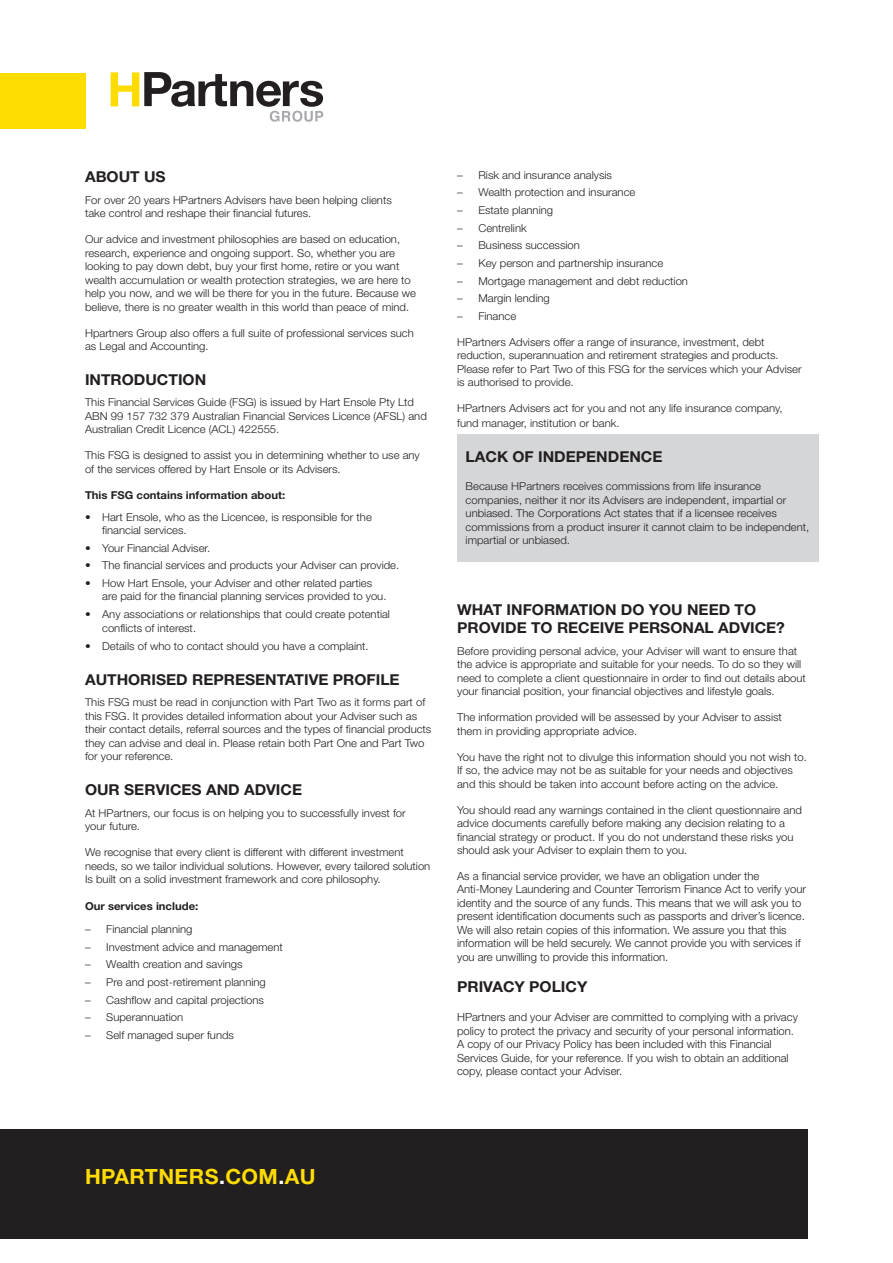
<style>
.page{position:relative;width:893px;height:1263px;background:#fff}
.page>*{position:absolute;margin:0;border:0;box-sizing:border-box;transform-origin:0 0}
.t1{font:700 21px "Helvetica Neue";letter-spacing:.02em;color:#ffdc01}
.HEADING_1{font:700 15px/18px "Helvetica Neue";color:#231f20;scale:1.04 1}
.BODY_COPY{font:700 15px "Helvetica Neue";color:#231f20;scale:1.04 1}
.BODY_COPY-2{font:300 11.25px/13.5px "Helvetica Neue";color:#231f20}
.BODY_COPY-3{font:300 10.95px/13.5px "Helvetica Neue";color:#231f20;scale:1.04 1}
.BULLETS{font:300 10.95px/13.5px "Helvetica Neue";color:#231f20;scale:1.04 1}
.BODY_COPY-4{font:700 10.95px "Helvetica Neue";color:#231f20;scale:1.04 1}
.BULLETS_LAST{font:300 10.95px "Helvetica Neue";color:#231f20;scale:1.04 1}
.s1{color:#fff}
</style>
<div class="page">
<div style="left:0;top:73px;width:85px;height:56px;background:#ffdc01"></div>
<svg style="left:111px;top:72px;width:212px;height:50px"></svg>
<div style="left:0;top:1130px;width:808px;height:109px;background:#231f20"></div>
<div style="left:457px;top:434px;width:362px;height:127px;background:#d5d6d8"></div>
<p class="HEADING_1" style="left:85px;top:167px;width:79px">ABOUT US</p>
<p class="BODY_COPY-3" style="left:85px;top:193px;width:296px">For over 20 years HPartners Advisers have been helping clients take control and reshape their financial futures.</p>
<p class="BODY_COPY-3" style="left:85px;top:232px;width:320px">Our advice and investment philosophies are based on education, research, experience and ongoing support. So, whether you are looking to pay down debt, buy your first home, retire or you want wealth accumulation or wealth protection strategies, we are here to help you now, and we will be there for you in the future. Because we believe, there is no greater wealth in this world than peace of mind.</p>
<p class="BODY_COPY-3" style="left:85px;top:326px;width:318px">Hpartners Group also offers a full suite of professional services such as Legal and Accounting.</p>
<p class="HEADING_1" style="left:85px;top:370px;width:118px">INTRODUCTION</p>
<p class="BODY_COPY-3" style="left:85px;top:395px;width:330px">This Financial Services Guide (FSG) is issued by Hart Ensole Pty Ltd<br>ABN 99 157 732 379 Australian Financial Services Licence (AFSL) and<br>Australian Credit Licence (ACL) 422555.</p>
<p class="BODY_COPY-3" style="left:85px;top:448px;width:323px">This FSG is designed to assist you in determining whether to use any of the services offered by Hart Ensole or its Advisers.</p>
<p class="BODY_COPY-4" style="left:85px;top:488px;width:194px">This FSG contains information about:</p>
<p class="BULLETS" style="left:102px;top:510px;width:261px;text-indent:-17px">• Hart Ensole, who as the Licencee, is responsible for the financial services.</p>
<p class="BULLETS" style="left:85px;top:541px;width:122px">• Your Financial Adviser.</p>
<p class="BULLETS" style="left:85px;top:558px;width:304px">• The financial services and products your Adviser can provide.</p>
<p class="BULLETS" style="left:102px;top:576px;width:275px;text-indent:-17px">• How Hart Ensole, your Adviser and other related parties are paid for the financial planning services provided to you.</p>
<p class="BULLETS" style="left:102px;top:607px;width:278px;text-indent:-17px">• Any associations or relationships that could create potential conflicts of interest.</p>
<p class="BULLETS_LAST" style="left:85px;top:640px;width:274px">• Details of who to contact should you have a complaint.</p>
<p class="HEADING_1" style="left:85px;top:670px;width:304px">AUTHORISED REPRESENTATIVE PROFILE</p>
<p class="BODY_COPY-3" style="left:85px;top:695px;width:335px">This FSG must be read in conjunction with Part Two as it forms part of this FSG. It provides detailed information about your Adviser such as their contact details, referral sources and the types of financial products they can advise and deal in. Please retain both Part One and Part Two for your reference.</p>
<p class="HEADING_1" style="left:85px;top:780px;width:210px">OUR SERVICES AND ADVICE</p>
<p class="BODY_COPY-3" style="left:85px;top:806px;width:310px">At HPartners, our focus is on helping you to successfully invest for your future.</p>
<p class="BODY_COPY-3" style="left:85px;top:845px;width:334px">We recognise that every client is different with different investment needs, so we tailor individual solutions. However, every tailored solution<br>Is built on a solid investment framework and core philosophy.</p>
<p class="BODY_COPY-4" style="left:85px;top:899px;width:110px">Our services include:</p>
<p class="BODY_COPY-3" style="left:85px;top:922px;width:105px">– Financial planning</p>
<p class="BODY_COPY-3" style="left:85px;top:940px;width:192px">– Investment advice and management</p>
<p class="BODY_COPY-3" style="left:85px;top:957px;width:153px">– Wealth creation and savings</p>
<p class="BODY_COPY-3" style="left:85px;top:975px;width:175px">– Pre and post-retirement planning</p>
<p class="BODY_COPY-3" style="left:85px;top:993px;width:174px">– Cashflow and capital projections</p>
<p class="BODY_COPY-3" style="left:85px;top:1010px;width:96px">– Superannuation</p>
<p class="BODY_COPY-3" style="left:85px;top:1028px;width:145px">– Self managed super funds</p>
<p class="BODY_COPY-3" style="left:457px;top:168px;width:150px">– Risk and insurance analysis</p>
<p class="BODY_COPY-3" style="left:457px;top:186px;width:173px">– Wealth protection and insurance</p>
<p class="BODY_COPY-3" style="left:457px;top:203px;width:94px">– Estate planning</p>
<p class="BODY_COPY-3" style="left:457px;top:221px;width:68px">– Centrelink</p>
<p class="BODY_COPY-3" style="left:457px;top:238px;width:120px">– Business succession</p>
<p class="BODY_COPY-3" style="left:457px;top:256px;width:200px">– Key person and partnership insurance</p>
<p class="BODY_COPY-3" style="left:457px;top:274px;width:223px">– Mortgage management and debt reduction</p>
<p class="BODY_COPY-3" style="left:457px;top:291px;width:91px">– Margin lending</p>
<p class="BODY_COPY-3" style="left:457px;top:309px;width:58px">– Finance</p>
<p class="BODY_COPY-3" style="left:457px;top:335px;width:333px">HPartners Advisers offer a range of insurance, investment, debt reduction, superannuation and retirement strategies and products.<br>Please refer to Part Two of this FSG for the services which your Adviser is authorised to provide.</p>
<p class="BODY_COPY-3" style="left:457px;top:401px;width:314px;line-height:14.5px">HPartners Advisers act for you and not any life insurance company, fund manager, institution or bank.</p>
<p class="BODY_COPY" style="left:466px;top:448px;width:191px">LACK OF INDEPENDENCE</p>
<p class="BODY_COPY-3" style="left:466px;top:479px;width:332px">Because HPartners receives commissions from life insurance companies, neither it nor its Advisers are independent, impartial or unbiased. The Corporations Act states that if a licensee receives commissions from a product insurer it cannot claim to be independent, impartial or unbiased.</p>
<p class="HEADING_1" style="left:457px;top:600px;width:317px">WHAT INFORMATION DO YOU NEED TO<br>PROVIDE TO RECEIVE PERSONAL ADVICE?</p>
<p class="BODY_COPY-3" style="left:457px;top:644px;width:337px">Before providing personal advice, your Adviser will want to ensure that the advice is appropriate and suitable for your needs. To do so they will need to complete a client questionnaire in order to find out details about your financial position, your financial objectives and lifestyle goals.</p>
<p class="BODY_COPY-3" style="left:457px;top:710px;width:314px">The information provided will be assessed by your Adviser to assist them in providing appropriate advice.</p>
<p class="BODY_COPY-3" style="left:457px;top:750px;width:338px">You have the right not to divulge this information should you not wish to.<br>If so, the advice may not be as suitable for your needs and objectives and this should be taken into account before acting on the advice.</p>
<p class="BODY_COPY-3" style="left:457px;top:803px;width:333px">You should read any warnings contained in the client questionnaire and advice documents carefully before making any decision relating to a financial strategy or product. If you do not understand these risks you should ask your Adviser to explain them to you.</p>
<p class="BODY_COPY-2" style="left:457px;top:869px;width:350px">As a financial service provider, we have an obligation under the Anti‑Money Laundering and Counter Terrorism Finance Act to verify your identity and the source of any funds. This means that we will ask you to present identification documents such as passports and driver’s licence.<br>We will also retain copies of this information. We assure you that this information will be held securely. We cannot provide you with services if you are unwilling to provide this information.</p>
<p class="BODY_COPY" style="left:457px;top:978px;width:127px">PRIVACY POLICY</p>
<p class="BODY_COPY-2" style="left:457px;top:1010px;width:342px">HPartners and your Adviser are committed to complying with a privacy policy to protect the privacy and security of your personal information.<br>A copy of our Privacy Policy has been included with this Financial Services Guide, for your reference. If you wish to obtain an additional copy, please contact your Adviser.</p>
<p class="t1" style="left:85px;top:1164px;width:232px">HPARTNERS<span class="s1">.</span>COM<span class="s1">.</span>AU</p>
</div>
